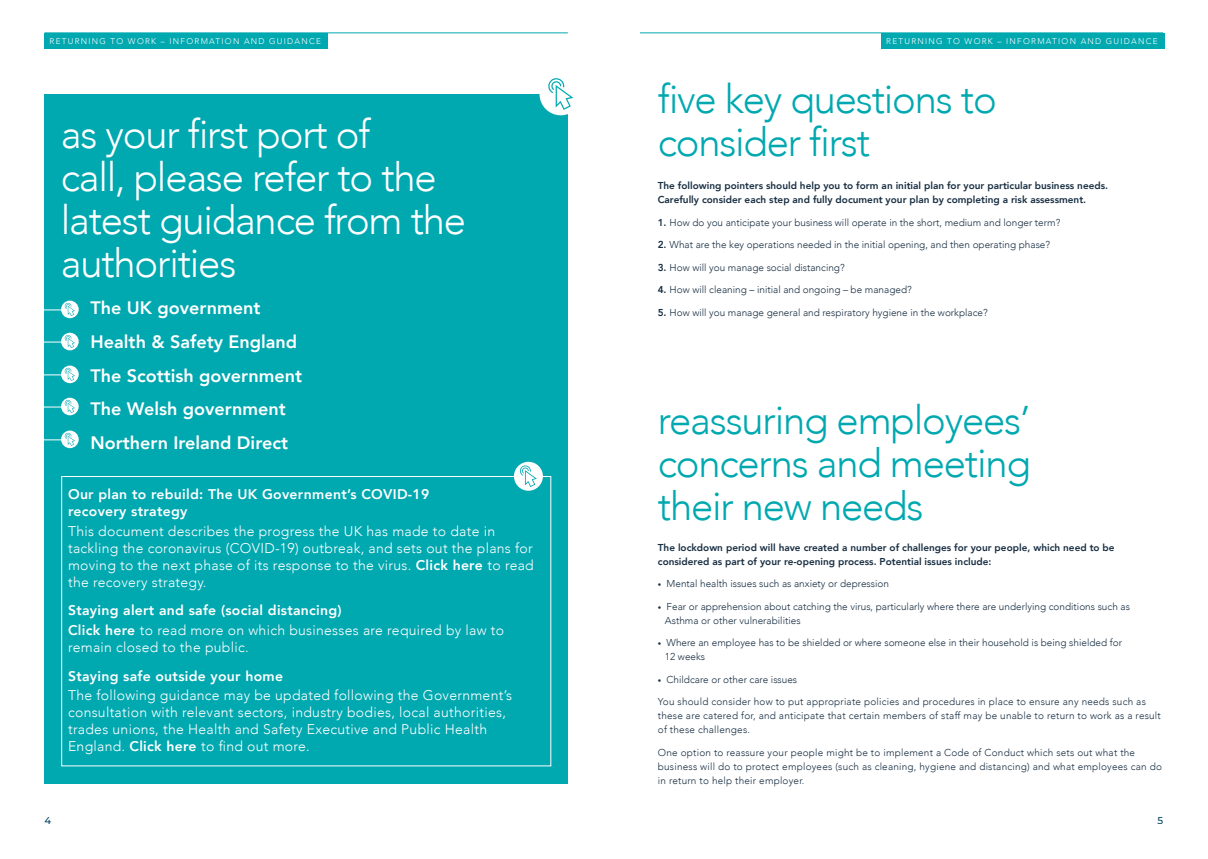
<style>
.page{position:relative;width:1208px;height:859px;background:#fff}
.page>*{position:absolute;margin:0;border:0;box-sizing:border-box;transform-origin:0 0}
.t1{font:300 40px/43px "Avenir";letter-spacing:-.03em;color:#00a8b0}
.t2{font:300 40px/43px "Avenir";letter-spacing:-.03em;color:#fff}
.t3{font:800 18px "Avenir";color:#fff}
.t4{font:300 14px/17px "Avenir";letter-spacing:.02em;color:#fff}
.t5{font:800 14px/17px "Avenir";letter-spacing:.02em;color:#fff}
.t6{font:300 10px/14px "Avenir";color:#182e42}
.t7{font:300 10px/14px "Avenir";letter-spacing:.02em;color:#182e42}
.t8{font:800 10px/14px "Avenir";color:#182e42}
.t9{font:500 10px "Montserrat";color:#004262}
.t10{font:300 8.2px "Avenir";letter-spacing:.15em;color:#fff}
.s1{font-weight:800}
.s2{font-size:7px}
</style>
<div class="page">
<div style="left:45px;top:33px;width:282px;height:15px;background:#00a8b0"></div>
<hr style="left:640px;top:33px;width:523px;height:1px;background:#00a8b0">
<hr style="left:45px;top:33px;width:523px;height:1px;background:#00a8b0">
<div style="left:881px;top:33px;width:283px;height:15px;background:#00a8b0"></div>
<div style="left:44px;top:94px;width:524px;height:689px;background:#00a8b0"></div>
<div style="left:539px;top:73px;width:43px;height:42px;background:#fff;border-radius:50%"></div>
<svg style="left:548px;top:78px;width:25px;height:32px"></svg>
<hr style="left:0;top:310px;width:77px;height:1px;background:#fff">
<div style="left:61px;top:301px;width:18px;height:17px;background:#fff;border-radius:50%"></div>
<svg style="left:64px;top:302px;width:11px;height:14px"></svg>
<hr style="left:0;top:342px;width:77px;height:1px;background:#fff">
<div style="left:61px;top:333px;width:18px;height:17px;background:#fff;border-radius:50%"></div>
<svg style="left:64px;top:334px;width:11px;height:14px"></svg>
<hr style="left:0;top:375px;width:77px;height:1px;background:#fff">
<div style="left:61px;top:366px;width:18px;height:17px;background:#fff;border-radius:50%"></div>
<svg style="left:64px;top:367px;width:11px;height:14px"></svg>
<hr style="left:0;top:407px;width:77px;height:1px;background:#fff">
<div style="left:61px;top:398px;width:18px;height:17px;background:#fff;border-radius:50%"></div>
<svg style="left:64px;top:399px;width:11px;height:14px"></svg>
<hr style="left:0;top:440px;width:77px;height:1px;background:#fff">
<div style="left:61px;top:431px;width:18px;height:17px;background:#fff;border-radius:50%"></div>
<svg style="left:64px;top:432px;width:11px;height:14px"></svg>
<div style="left:61px;top:476px;width:490px;height:290px;border:1px solid #fff"></div>
<div style="left:514px;top:462px;width:29px;height:29px;background:#fff;border-radius:50%"></div>
<svg style="left:519px;top:465px;width:18px;height:22px"></svg>
<p class="t10" style="left:50px;top:36px;width:273px">RETURNING TO WORK – INFORMATION AND GUIDANCE</p>
<p class="t10" style="left:886px;top:36px;width:273px">RETURNING TO WORK – INFORMATION AND GUIDANCE</p>
<p class="t10" style="left:963px;top:36px;width:194px">COVID 19 - INFORMATION AND ADVICE</p>
<p class="t1" style="left:657px;top:78px;width:340px">five key questions to consider first</p>
<p class="t8" style="left:657px;top:179px;width:452px">The following pointers should help you to form an initial plan for your particular business needs.<br>Carefully consider each step and fully document your plan by completing a risk assessment.</p>
<p class="t6" style="left:657px;top:215px;width:404px"><span class="s1">1.</span> How do you anticipate your business will operate in the short, medium and longer term?</p>
<p class="t6" style="left:657px;top:238px;width:394px"><span class="s1">2.</span> What are the key operations needed in the initial opening, and then operating phase?</p>
<p class="t6" style="left:657px;top:260px;width:188px"><span class="s1">3.</span> How will you manage social distancing?</p>
<p class="t6" style="left:657px;top:283px;width:255px"><span class="s1">4.</span> How will cleaning – initial and ongoing – be managed?</p>
<p class="t6" style="left:657px;top:305px;width:331px"><span class="s1">5.</span> How will you manage general and respiratory hygiene in the workplace?</p>
<p class="t2" style="left:61px;top:113px;width:407px">as your first port of<br>call, please refer to the latest guidance from the authorities</p>
<p class="t3" style="left:91px;top:294px;width:171px">The UK government</p>
<p class="t3" style="left:91px;top:328px;width:208px">Health &amp; Safety England</p>
<p class="t3" style="left:91px;top:361px;width:213px">The Scottish government</p>
<p class="t3" style="left:91px;top:395px;width:197px">The Welsh government</p>
<p class="t3" style="left:91px;top:428px;width:199px">Northern Ireland Direct</p>
<p class="t5" style="left:68px;top:486px;width:363px">Our plan to rebuild: The UK Government’s COVID-19 recovery strategy</p>
<p class="t4" style="left:68px;top:523px;width:467px">This document describes the progress the UK has made to date in tackling the coronavirus (COVID-19) outbreak, and sets out the plans for moving to the next phase of its response to the virus. <span class="s1">Click here</span> to read the recovery strategy.</p>
<p class="t5" style="left:68px;top:602px;width:275px">Staying alert and safe (social distancing)</p>
<p class="t4" style="left:68px;top:622px;width:437px"><span class="s1">Click here</span> to read more on which businesses are required by law to remain closed to the public.</p>
<p class="t5" style="left:68px;top:667px;width:216px">Staying safe outside your home</p>
<p class="t4" style="left:68px;top:687px;width:445px">The following guidance may be updated following the Government’s consultation with relevant sectors, industry bodies, local authorities, trades unions, the Health and Safety Executive and Public Health England. <span class="s1">Click here</span> to find out more.</p>
<p class="t1" style="left:658px;top:398px;width:374px;text-align:justify">reassuring employees’ concerns and meeting their new needs</p>
<p class="t8" style="left:658px;top:540px;width:458px">The lockdown period will have created a number of challenges for your people, which need to be considered as part of your re-opening process. Potential issues include:</p>
<p class="t6" style="left:658px;top:577px;width:233px"><span class="s2">•</span> Mental health issues such as anxiety or depression</p>
<p class="t6" style="left:665px;top:599px;width:466px;text-indent:-7px"><span class="s2">•</span> Fear or apprehension about catching the virus, particularly where there are underlying conditions such as<br>Asthma or other vulnerabilities</p>
<p class="t6" style="left:665px;top:636px;width:458px;text-indent:-7px"><span class="s2">•</span> Where an employee has to be shielded or where someone else in their household is being shielded for<br>12 weeks</p>
<p class="t6" style="left:658px;top:672px;width:141px"><span class="s2">•</span> Childcare or other care issues</p>
<p class="t7" style="left:658px;top:695px;width:504px">You should consider how to put appropriate policies and procedures in place to ensure any needs such as these are catered for, and anticipate that certain members of staff may be unable to return to work as a result of these challenges.</p>
<p class="t7" style="left:658px;top:745px;width:506px">One option to reassure your people might be to implement a Code of Conduct which sets out what the business will do to protect employees (such as cleaning, hygiene and distancing) and what employees can do in return to help their employer.</p>
<p class="t9" style="left:45px;top:814px;width:8px">4</p>
<p class="t9" style="left:1157px;top:814px;width:7px">5</p>
</div>
